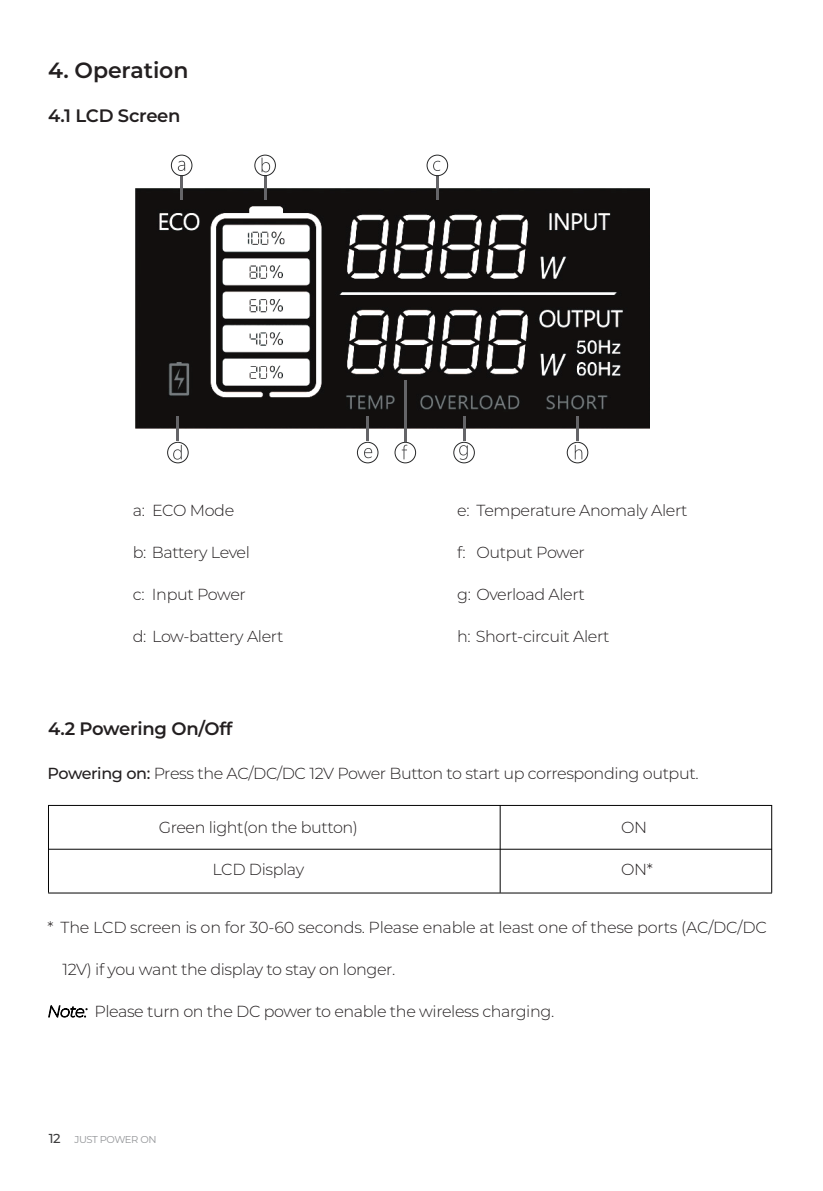
<style>
.page{position:relative;width:823px;height:1191px;background:#fff}
.page>*{position:absolute;margin:0;border:0;box-sizing:border-box;transform-origin:0 0}
.t1{font:600 22px "Montserrat";letter-spacing:-.005em;color:#231f20}
.t2{font:600 18px "Montserrat";letter-spacing:-.015em;color:#231f20}
.t3{font:300 16px "Montserrat";letter-spacing:-.025em;color:#231f20}
.t4{font:10px "Montserrat";letter-spacing:-.04em;color:#939598}
.s1{font-weight:500}
.s2{font-weight:200;font-style:italic}
.s3{font-weight:500;font-size:13px;color:#3e3e3f}
</style>
<div class="page">
<img style="left:135px;top:188px;width:513px;height:240px">
<hr style="left:180px;top:175px;width:3px;height:25px;background:#656568">
<div style="left:171px;top:155px;width:21px;height:21px;border:1px solid #272829;border-radius:50%"></div>
<svg style="left:178px;top:161px;width:7px;height:10px"></svg>
<div style="left:394px;top:442px;width:21px;height:21px;border:1px solid #272829;border-radius:50%"></div>
<svg style="left:401px;top:445px;width:6px;height:14px"></svg>
<hr style="left:264px;top:175px;width:2px;height:25px;background:#656568">
<div style="left:254px;top:155px;width:21px;height:21px;border:1px solid #272829;border-radius:50%"></div>
<svg style="left:261px;top:158px;width:9px;height:14px"></svg>
<hr style="left:436px;top:175px;width:2px;height:25px;background:#656568">
<div style="left:426px;top:155px;width:21px;height:21px;border:1px solid #272829;border-radius:50%"></div>
<svg style="left:433px;top:161px;width:7px;height:10px"></svg>
<hr style="left:177px;top:416px;width:2px;height:25px;background:#656568">
<div style="left:167px;top:442px;width:21px;height:21px;border:1px solid #272829;border-radius:50%"></div>
<svg style="left:173px;top:445px;width:9px;height:14px"></svg>
<hr style="left:366px;top:416px;width:2px;height:25px;background:#656568">
<div style="left:357px;top:442px;width:21px;height:21px;border:1px solid #272829;border-radius:50%"></div>
<svg style="left:364px;top:448px;width:8px;height:10px"></svg>
<hr style="left:462px;top:417px;width:3px;height:24px;background:#656568">
<div style="left:453px;top:442px;width:21px;height:21px;border:1px solid #272829;border-radius:50%"></div>
<svg style="left:459px;top:445px;width:8px;height:15px"></svg>
<hr style="left:576px;top:417px;width:2px;height:24px;background:#656568">
<div style="left:566px;top:442px;width:21px;height:21px;border:1px solid #272829;border-radius:50%"></div>
<svg style="left:574px;top:445px;width:8px;height:14px"></svg>
<hr style="left:404px;top:380px;width:2px;height:61px;background:#656568">
<svg style="left:48px;top:1005px;width:39px;height:13px"></svg>
<hr style="left:48px;top:805px;width:723px;height:1px;background:#030303">
<hr style="left:48px;top:848px;width:723px;height:1px;background:#030303">
<hr style="left:48px;top:892px;width:723px;height:1px;background:#030303">
<hr style="left:48px;top:805px;width:1px;height:87px;background:#030303">
<hr style="left:499px;top:805px;width:1px;height:87px;background:#030303">
<hr style="left:770px;top:805px;width:1px;height:87px;background:#030303">
<h1 class="t1" style="left:48px;top:55px;width:142px">4. Operation</h1>
<p class="t2" style="left:48px;top:103px;width:134px">4.1 LCD Screen</p>
<p class="t3" style="left:133px;top:499px;width:103px">a: ECO Mode</p>
<p class="t3" style="left:133px;top:541px;width:118px">b: Battery Level</p>
<p class="t3" style="left:133px;top:583px;width:114px">c: Input Power</p>
<p class="t3" style="left:133px;top:625px;width:152px">d: Low-battery Alert</p>
<p class="t2" style="left:48px;top:715px;width:186px">4.2 Powering On/Off</p>
<p class="t3" style="left:457px;top:499px;width:232px">e: Temperature Anomaly Alert</p>
<p class="t3" style="left:457px;top:541px;width:129px">f: Output Power</p>
<p class="t3" style="left:457px;top:583px;width:129px">g: Overload Alert</p>
<p class="t3" style="left:457px;top:625px;width:154px">h: Short-circuit Alert</p>
<p class="t3" style="left:47px;top:763px;width:652px"><span class="s1">Powering on:</span> Press the AC/DC/DC 12V Power Button to start up corresponding output.</p>
<p class="t3" style="left:159px;top:816px;width:201px">Green light(on the button)</p>
<p class="t3" style="left:212px;top:858px;width:93px">LCD Display</p>
<p class="t3" style="left:621px;top:816px;width:28px">ON</p>
<p class="t3" style="left:621px;top:858px;width:33px">ON*</p>
<p class="t3" style="left:47px;top:916px;width:720px">* The LCD screen is on for 30-60 seconds. Please enable at least one of these ports (AC/DC/DC</p>
<p class="t3" style="left:62px;top:958px;width:334px">12V) if you want the display to stay on longer.</p>
<p class="t3" style="left:47px;top:1000px;width:508px"><span class="s2">Note:</span> Please turn on the DC power to enable the wireless charging.</p>
<p class="t4" style="left:49px;top:1133px;width:109px"><span class="s3">12</span> JUST POWER ON</p>
</div>
